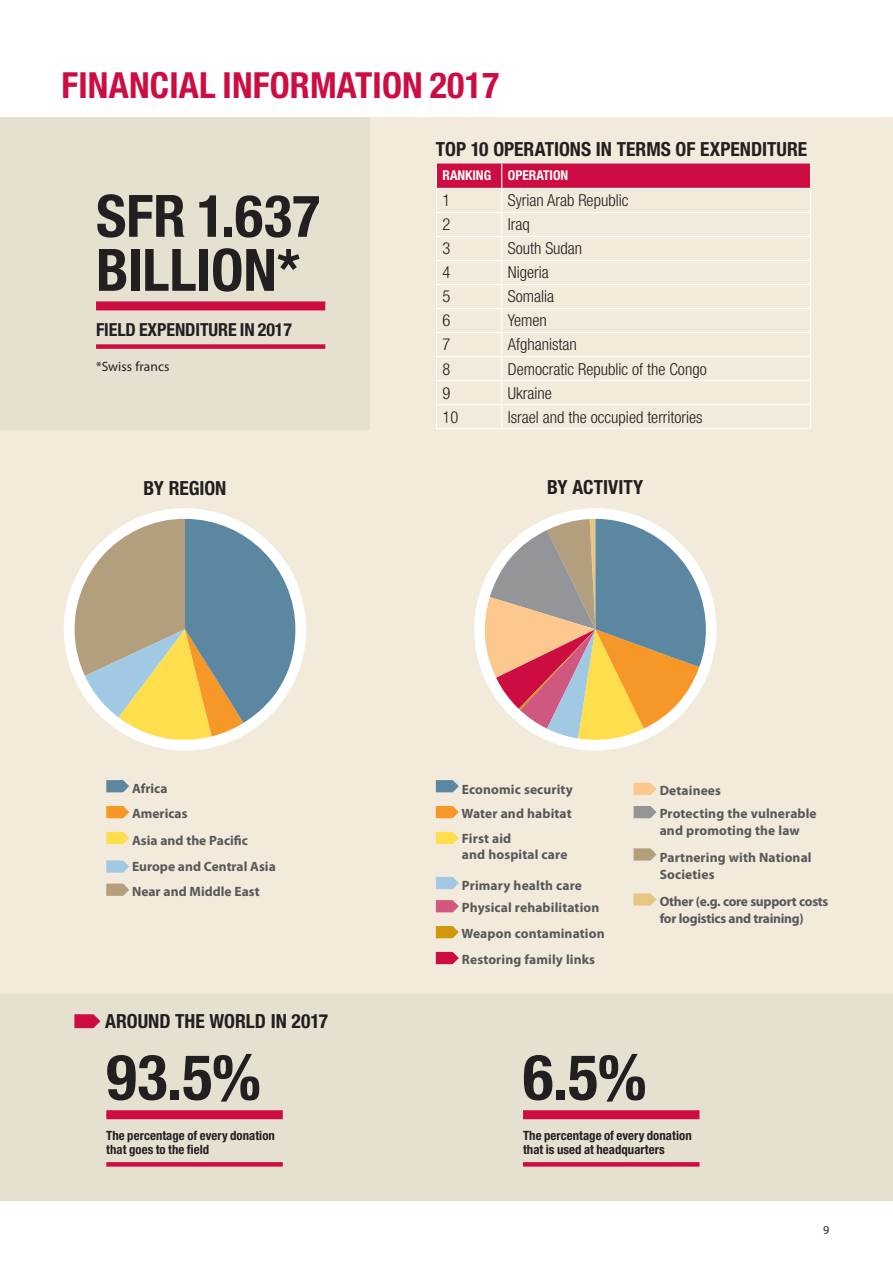
<style>
.page{position:relative;width:893px;height:1263px;background:#fff}
.page>*{position:absolute;margin:0;border:0;box-sizing:border-box;transform-origin:0 0}
.t1{font:700 condensed 63px "Helvetica Neue LT Pro";color:#231f20}
.t2{font:700 condensed 58.5px/54px "Helvetica Neue LT Pro";letter-spacing:-.005em;color:#231f20}
.t3{font:700 condensed 36px "Helvetica Neue LT Pro";letter-spacing:.005em;color:#cd0c41}
.t4{font:700 condensed 19.5px "Helvetica Neue LT Pro";color:#231f20}
.t5{font:700 condensed 18px "Helvetica Neue LT Pro";letter-spacing:-.005em;color:#231f20}
.t6{font:300 condensed 16.5px "Helvetica Neue LT Pro";color:#231f20}
.t7{font:700 13.5px/26px "Myriad Pro";letter-spacing:.01em;color:#57585a}
.t8{font:700 13.5px/27.5px "Myriad Pro";letter-spacing:-.02em;color:#57585a}
.t9{font:700 condensed 13.5px "Helvetica Neue LT Pro";color:#fff}
.t10{font:13.5px "Myriad Pro";letter-spacing:.005em;color:#231f20}
.t11{font:700 condensed 12.75px/13.5px "Helvetica Neue LT Pro";letter-spacing:.005em;color:#231f20}
.t12{font:12px "Myriad Pro";color:#231f20}
</style>
<div class="page">
<div style="left:0;top:117px;width:893px;height:1082px;background:#f2eadb"></div>
<div style="left:0;top:117px;width:370px;height:312px;background:#e6e0d1"></div>
<div style="left:0;top:994px;width:893px;height:207px;background:#e6e0d1"></div>
<hr style="left:436px;top:428px;width:66px;height:1px;background:#fff">
<hr style="left:502px;top:428px;width:309px;height:1px;background:#fff">
<hr style="left:436px;top:162px;width:66px;height:1px;background:#fff">
<hr style="left:502px;top:162px;width:309px;height:1px;background:#fff">
<svg style="left:436px;top:163px;width:375px;height:265px"></svg>
<hr style="left:436px;top:188px;width:66px;height:1px;background:#fff">
<hr style="left:502px;top:188px;width:309px;height:1px;background:#fff">
<div style="left:106px;top:1110px;width:177px;height:9px;background:#cd0c41"></div>
<svg style="left:106px;top:1162px;width:177px;height:4px"></svg>
<div style="left:96px;top:301px;width:229px;height:9px;background:#cd0c41"></div>
<div style="left:96px;top:344px;width:229px;height:5px;background:#cd0c41"></div>
<div style="left:523px;top:1110px;width:176px;height:9px;background:#cd0c41"></div>
<svg style="left:523px;top:1162px;width:176px;height:4px"></svg>
<svg style="left:74px;top:1014px;width:26px;height:14px"></svg>
<svg style="left:106px;top:780px;width:23px;height:12px"></svg>
<svg style="left:106px;top:806px;width:23px;height:12px"></svg>
<svg style="left:106px;top:832px;width:23px;height:12px"></svg>
<svg style="left:106px;top:860px;width:23px;height:13px"></svg>
<svg style="left:106px;top:884px;width:23px;height:12px"></svg>
<svg style="left:436px;top:780px;width:23px;height:12px"></svg>
<svg style="left:436px;top:806px;width:23px;height:12px"></svg>
<svg style="left:436px;top:832px;width:23px;height:12px"></svg>
<svg style="left:436px;top:877px;width:23px;height:12px"></svg>
<svg style="left:436px;top:900px;width:23px;height:12px"></svg>
<svg style="left:436px;top:926px;width:23px;height:12px"></svg>
<svg style="left:436px;top:952px;width:23px;height:12px"></svg>
<svg style="left:634px;top:783px;width:23px;height:12px"></svg>
<svg style="left:634px;top:806px;width:23px;height:12px"></svg>
<svg style="left:634px;top:848px;width:23px;height:13px"></svg>
<svg style="left:634px;top:893px;width:23px;height:13px"></svg>
<div style="left:474px;top:508px;width:242px;height:242px;background:#fff;border-radius:50%"></div>
<svg style="left:481px;top:519px;width:225px;height:223px"></svg>
<div style="left:64px;top:508px;width:242px;height:242px;background:#fff;border-radius:50%"></div>
<svg style="left:64px;top:519px;width:231px;height:226px"></svg>
<h3 class="t3" style="left:62px;top:64px;width:439px">FINANCIAL INFORMATION 2017</h3>
<h2 class="t2" style="left:96px;top:190px;width:226px">SFR 1.637<br>BILLION*</h2>
<h3 class="t5" style="left:96px;top:319px;width:198px">FIELD EXPENDITURE IN 2017</h3>
<p class="t10" style="left:96px;top:358px;width:75px">*Swiss francs</p>
<h3 class="t4" style="left:143px;top:476px;width:85px">BY REGION</h3>
<h3 class="t4" style="left:436px;top:138px;width:373px">TOP 10 OPERATIONS IN TERMS OF EXPENDITURE</h3>
<p class="t9" style="left:442px;top:168px;width:127px">RANKING OPERATION</p>
<p class="t6" style="left:442px;top:191px;width:9px">1</p>
<p class="t6" style="left:508px;top:191px;width:122px">Syrian Arab Republic</p>
<p class="t6" style="left:442px;top:215px;width:9px">2</p>
<p class="t6" style="left:508px;top:215px;width:23px">Iraq</p>
<p class="t6" style="left:442px;top:239px;width:9px">3</p>
<p class="t6" style="left:508px;top:239px;width:76px">South Sudan</p>
<p class="t6" style="left:442px;top:263px;width:9px">4</p>
<p class="t6" style="left:508px;top:263px;width:42px">Nigeria</p>
<p class="t6" style="left:442px;top:287px;width:9px">5</p>
<p class="t6" style="left:508px;top:287px;width:48px">Somalia</p>
<p class="t6" style="left:442px;top:311px;width:9px">6</p>
<p class="t6" style="left:508px;top:311px;width:41px">Yemen</p>
<p class="t6" style="left:442px;top:335px;width:9px">7</p>
<p class="t6" style="left:508px;top:335px;width:71px">Afghanistan</p>
<p class="t6" style="left:442px;top:359px;width:9px">8</p>
<p class="t6" style="left:508px;top:359px;width:200px">Democratic Republic of the Congo</p>
<p class="t6" style="left:442px;top:383px;width:9px">9</p>
<p class="t6" style="left:508px;top:383px;width:45px">Ukraine</p>
<p class="t6" style="left:442px;top:407px;width:17px">10</p>
<p class="t6" style="left:508px;top:407px;width:196px">Israel and the occupied territories</p>
<h3 class="t4" style="left:547px;top:476px;width:98px">BY ACTIVITY</h3>
<p class="t7" style="left:132px;top:775px;width:57px;line-height:25.2px">Africa<br>Americas</p>
<p class="t7" style="left:132px;top:827px;width:145px">Asia and the Pacific<br>Europe and Central Asia</p>
<p class="t7" style="left:132px;top:878px;width:129px">Near and Middle East</p>
<h3 class="t4" style="left:105px;top:1010px;width:225px">AROUND THE WORLD IN 2017</h3>
<h1 class="t1" style="left:106px;top:1041px;width:156px">93.5%</h1>
<p class="t11" style="left:106px;top:1129px;width:170px">The percentage of every donation that goes to the field</p>
<p class="t7" style="left:461px;top:776px;width:113px;line-height:24.6px;text-align:justify">Economic security Water and habitat First aid</p>
<p class="t7" style="left:462px;top:841px;width:107px">and hospital care</p>
<p class="t7" style="left:462px;top:873px;width:139px;line-height:23px">Primary health care<br>Physical rehabilitation</p>
<p class="t7" style="left:461px;top:920px;width:145px">Weapon contamination<br>Restoring family links</p>
<p class="t7" style="left:660px;top:779px;width:159px;line-height:23px">Detainees<br>Protecting the vulnerable</p>
<p class="t7" style="left:660px;top:816px;width:153px;line-height:27.5px">and promoting the law<br>Partnering with National</p>
<p class="t8" style="left:660px;top:860px;width:170px">Societies<br>Other (e.g. core support costs</p>
<p class="t8" style="left:660px;top:904px;width:146px">for logistics and training)</p>
<h1 class="t1" style="left:523px;top:1041px;width:125px">6.5%</h1>
<p class="t11" style="left:523px;top:1129px;width:170px">The percentage of every donation that is used at headquarters</p>
<p class="t12" style="left:823px;top:1222px;width:8px">9</p>
</div>
